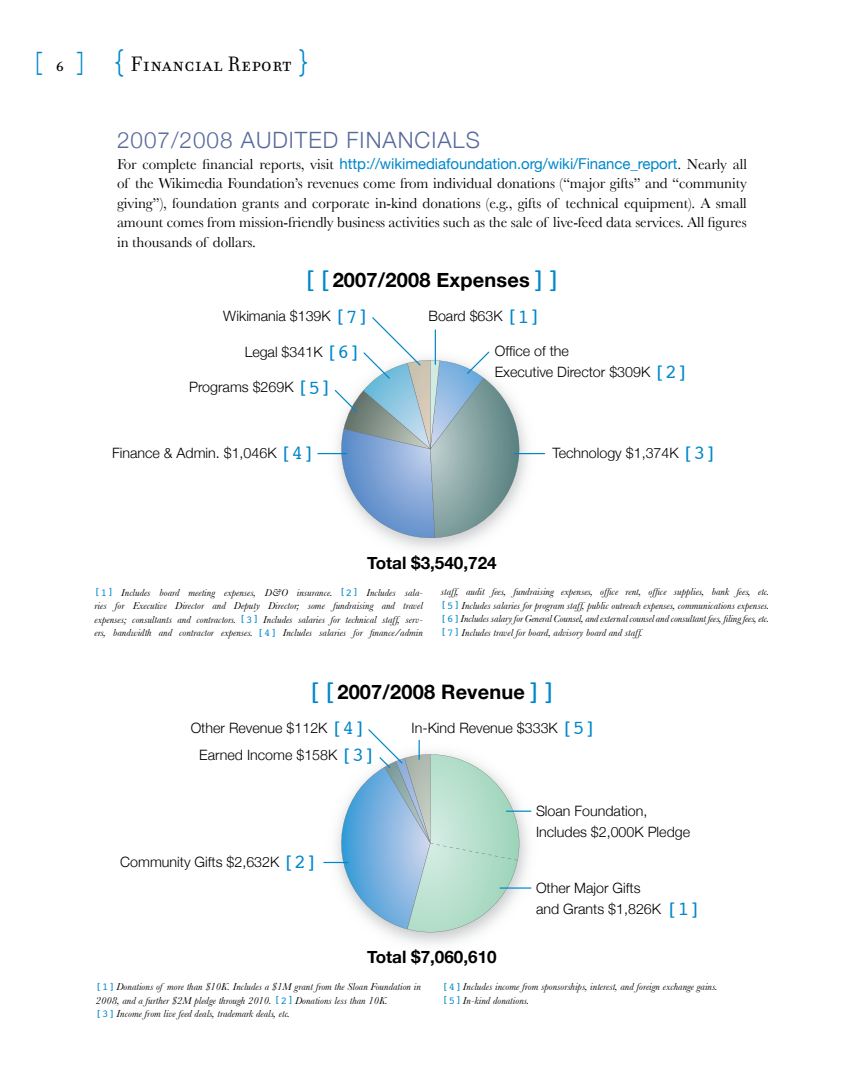
<style>
.page{position:relative;width:864px;height:1080px;background:#fff}
.page>*{position:absolute;margin:0;border:0;box-sizing:border-box;transform-origin:0 0}
.t1{font:31.5px "Courier New";color:#0087cb}
.t2{font:300 22.5px "Helvetica Neue";letter-spacing:.045em;color:#586a9b}
.t3{font:22.5px "Filosofia Small Caps";letter-spacing:.025em;color:#000}
.t4{font:700 19.95px "Helvetica Neue";letter-spacing:.01em;color:#000}
.t5{font:700 17.1px "Helvetica Neue";color:#000}
.t6{font:15px/19.5px "Baskerville";letter-spacing:-.005em;color:#000;text-align:justify}
.t7{font:300 14.25px/21px "Helvetica Neue";color:#000}
.t8{font:italic 10.5px/13.5px "Baskerville";letter-spacing:.005em;color:#000;text-align:justify}
.s1{font-family:"Courier New";font-size:37.5px;color:#0087cb}
.s2{font-family:"Helvetica Neue";color:#0087cb}
.s3{font-family:"Courier";font-weight:400;font-size:27px;color:#0087cb}
.s4{font-family:"Courier";font-weight:400;font-size:19.95px;color:#0087cb}
.s5{font-family:"Courier";font-style:normal;color:#0087cb}
</style>
<div class="page">
<hr style="left:515px;top:453px;width:30px;height:1px;background:#0087cb">
<svg style="left:318px;top:317px;width:213px;height:223px"></svg>
<img style="left:323px;top:810px;width:209px;height:134px">
<svg style="left:324px;top:729px;width:207px;height:203px"></svg>
<hr style="left:500px;top:887px;width:31px;height:2px;background:#0087cb">
<p class="t1" style="left:28px;top:42px;width:64px">[ ]</p>
<p class="t3" style="left:56px;top:52px;width:10px">6</p>
<p class="t3" style="left:108px;top:52px;width:208px"><span class="s1">{</span>Financial Report<span class="s1">}</span></p>
<p class="t2" style="left:117px;top:126px;width:364px">2007/2008 Audited Financials</p>
<p class="t6" style="left:117px;top:154px;width:632px">For complete financial reports, visit <span class="s2">http://wikimediafoundation.org/wiki/Finance_report</span>. Nearly all of the Wikimedia Foundation’s revenues come from individual donations (“major gifts” and “community giving”), foundation grants and corporate in-kind donations (e.g., gifts of technical equipment). A small amount comes from mission-friendly business activities such as the sale of live-feed data services. All figures in thousands of dollars.</p>
<p class="t4" style="left:303px;top:268px;width:260px"><span class="s3">[[</span>2007/2008 Expenses<span class="s3">]]</span></p>
<p class="t7" style="left:223px;top:305px;width:147px">Wikimania $139K <span class="s4">[7]</span></p>
<p class="t7" style="left:245px;top:341px;width:117px">Legal $341K <span class="s4">[6]</span></p>
<p class="t7" style="left:189px;top:377px;width:144px">Programs $269K <span class="s4">[5]</span></p>
<p class="t7" style="left:429px;top:305px;width:114px">Board $63K <span class="s4">[1]</span></p>
<p class="t7" style="left:495px;top:340px;width:195px">Office of the<br>Executive Director $309K <span class="s4">[2]</span></p>
<p class="t7" style="left:112px;top:442px;width:204px">Finance &amp; Admin. $1,046K <span class="s4">[4]</span></p>
<p class="t7" style="left:552px;top:442px;width:166px">Technology $1,374K <span class="s4">[3]</span></p>
<p class="t5" style="left:367px;top:552px;width:131px">Total $3,540,724</p>
<p class="t8" style="left:94px;top:586px;width:330px"><span class="s5">[1]</span> Includes board meeting expenses, D&amp;O insurance. <span class="s5">[2]</span> Includes sala&shy;ries for Executive Director and Deputy Director; some fundraising and travel expenses; consultants and contractors. <span class="s5">[3]</span> Includes salaries for technical staff, serv&shy;ers, bandwidth and contractor expenses. <span class="s5">[4]</span> Includes salaries for finance/admin</p>
<p class="t8" style="left:441px;top:585px;width:330px">staff, audit fees, fundraising expenses, office rent, office supplies, bank fees, etc. <span class="s5">[5]</span> Includes salaries for program staff, public outreach expenses, communications expenses. <span class="s5">[6]</span> Includes salary for General Counsel, and external counsel and consultant fees, filing fees, etc. <span class="s5">[7]</span> Includes travel for board, advisory board and staff.</p>
<p class="t4" style="left:308px;top:680px;width:250px"><span class="s3">[[</span>2007/2008 Revenue<span class="s3">]]</span></p>
<p class="t7" style="left:191px;top:717px;width:176px">Other Revenue $112K <span class="s4">[4]</span></p>
<p class="t7" style="left:199px;top:744px;width:177px">Earned Income $158K <span class="s4">[3]</span></p>
<p class="t7" style="left:120px;top:851px;width:199px">Community Gifts $2,632K <span class="s4">[2]</span></p>
<p class="t7" style="left:412px;top:717px;width:186px">In-Kind Revenue $333K <span class="s4">[5]</span></p>
<p class="t7" style="left:536px;top:800px;width:156px">Sloan Foundation,<br>Includes $2,000K Pledge</p>
<p class="t7" style="left:536px;top:877px;width:166px">Other Major Gifts<br>and Grants $1,826K <span class="s4">[1]</span></p>
<p class="t5" style="left:367px;top:946px;width:131px">Total $7,060,610</p>
<p class="t8" style="left:96px;top:980px;width:326px;text-align:left"><span class="s5">[1]</span> Donations of more than $10K. Includes a $1M grant from the Sloan Foundation in<br>2008, and a further $2M pledge through 2010. <span class="s5">[2]</span> Donations less than 10K.<br><span class="s5">[3]</span> Income from live feed deals, trademark deals, etc.</p>
<p class="t8" style="left:442px;top:980px;width:277px"><span class="s5">[4]</span> Includes income from sponsorships, interest, and foreign exchange gains. <span class="s5">[5]</span> In-kind donations.</p>
</div>
